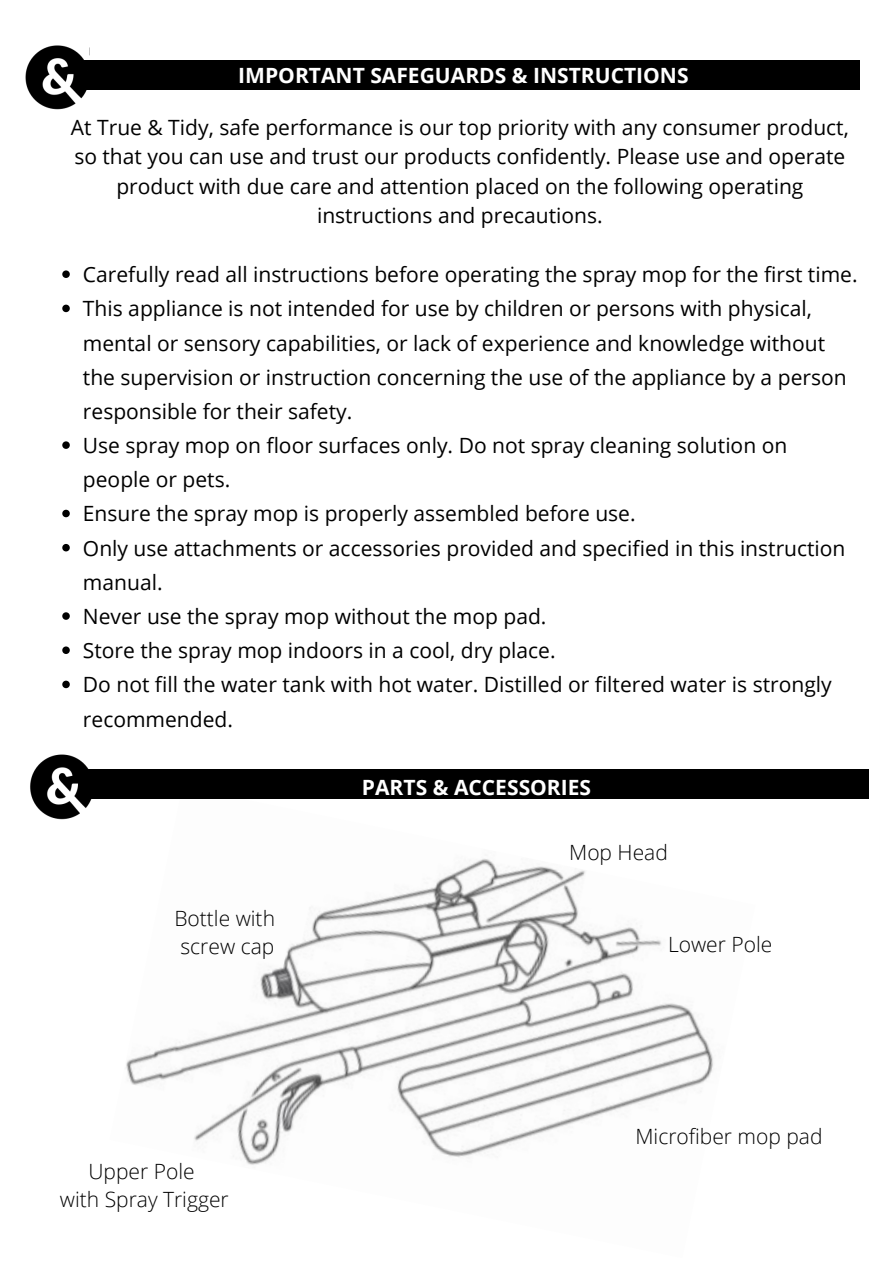
<style>
.page{position:relative;width:894px;height:1264px;background:#fff}
.page>*{position:absolute;margin:0;border:0;box-sizing:border-box;transform-origin:0 0}
.t1{font:21px/34.2px "Open Sans";color:#000}
.t2{font:300 21px "Open Sans";color:#000}
.t3{font:700 21px "Open Sans";color:#fff}
</style>
<div class="page">
<div style="left:82px;top:60px;width:777px;height:30px;background:#000"></div>
<svg style="left:62px;top:270px;width:8px;height:8px"></svg>
<svg style="left:62px;top:304px;width:8px;height:8px"></svg>
<svg style="left:62px;top:441px;width:8px;height:8px"></svg>
<svg style="left:62px;top:510px;width:8px;height:7px"></svg>
<svg style="left:62px;top:544px;width:8px;height:7px"></svg>
<svg style="left:62px;top:612px;width:8px;height:8px"></svg>
<svg style="left:62px;top:646px;width:8px;height:8px"></svg>
<svg style="left:62px;top:680px;width:8px;height:8px"></svg>
<img style="left:30px;top:754px;width:62px;height:66px">
<img style="left:126px;top:858px;width:588px;height:307px">
<div style="left:82px;top:769px;width:786px;height:30px;background:#000"></div>
<img style="left:25px;top:45px;width:62px;height:65px">
<p class="t3" style="left:238px;top:60px;width:451px">IMPORTANT SAFEGUARDS &amp; INSTRUCTIONS</p>
<p class="t1" style="left:71px;top:112px;width:779px;line-height:29.2px;text-align:center">At True &amp; Tidy, safe performance is our top priority with any consumer product, so that you can use and trust our products confidently. Please use and operate product with due care and attention placed on the following operating instructions and precautions.</p>
<p class="t1" style="left:83px;top:257px;width:776px">Carefully read all instructions before operating the spray mop for the first time.</p>
<p class="t1" style="left:83px;top:291px;width:765px">This appliance is not intended for use by children or persons with physical, mental or sensory capabilities, or lack of experience and knowledge without the supervision or instruction concerning the use of the appliance by a person responsible for their safety.</p>
<p class="t1" style="left:83px;top:428px;width:705px">Use spray mop on floor surfaces only. Do not spray cleaning solution on people or pets.</p>
<p class="t1" style="left:83px;top:496px;width:554px">Ensure the spray mop is properly assembled before use.</p>
<p class="t1" style="left:83px;top:530px;width:763px">Only use attachments or accessories provided and specified in this instruction manual.</p>
<p class="t1" style="left:83px;top:598px;width:465px">Never use the spray mop without the mop pad.</p>
<p class="t1" style="left:83px;top:633px;width:474px">Store the spray mop indoors in a cool, dry place.</p>
<p class="t1" style="left:83px;top:667px;width:750px">Do not fill the water tank with hot water. Distilled or filtered water is strongly recommended.</p>
<p class="t3" style="left:362px;top:772px;width:231px">PARTS &amp; ACCESSORIES</p>
<p class="t2" style="left:174px;top:903px;width:102px">Bottle with</p>
<p class="t2" style="left:180px;top:932px;width:95px">screw cap</p>
<p class="t2" style="left:88px;top:1156px;width:108px">Upper Pole</p>
<p class="t2" style="left:60px;top:1184px;width:170px">with Spray Trigger</p>
<p class="t2" style="left:569px;top:838px;width:100px">Mop Head</p>
<p class="t2" style="left:667px;top:929px;width:106px">Lower Pole</p>
<p class="t2" style="left:635px;top:1121px;width:188px">Microfiber mop pad</p>
</div>
